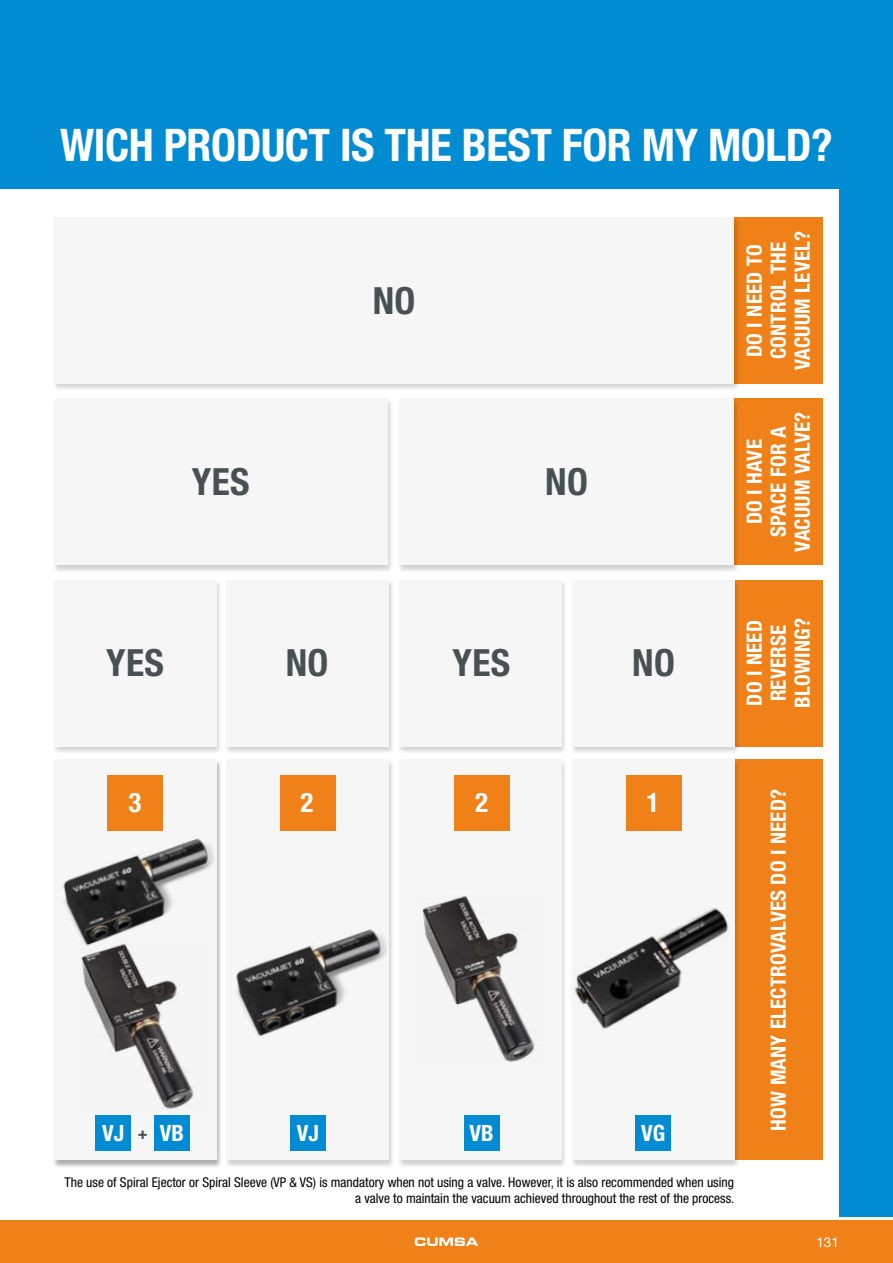
<style>
.page{position:relative;width:893px;height:1263px;background:#fff}
.page>*{position:absolute;margin:0;border:0;box-sizing:border-box;transform-origin:0 0}
._01_Nom_peça{font:700 condensed 45px "Helvetica Neue LT Std";letter-spacing:-.01em;color:#fff}
.t1{font:700 condensed 37.5px "Helvetica Neue LT Std";letter-spacing:.01em;color:#475153}
.t2{font:700 condensed 27px "Helvetica Neue LT Std";color:#fff}
.t3{font:700 condensed 22.5px "Helvetica Neue LT Std";color:#fff}
.t4{font:700 condensed 21px/24px "Helvetica Neue LT Std";letter-spacing:.01em;color:#fff;text-align:center}
.t5{font:700 condensed 16.5px "Helvetica Neue LT Std";color:#475153}
.t6{font:condensed 13.5px/16.2px "Helvetica Neue LT Std";color:#000;text-align:right}
.t7{font:13.5px "Helvetica Neue LT Std";color:#fff}
</style>
<div class="page">
<div style="left:0;top:1220px;width:893px;height:43px;background:#f08018"></div>
<svg style="left:415px;top:1237px;width:63px;height:9px"></svg>
<div style="left:0;top:0;width:893px;height:1216px;background:#008bd2"></div>
<div style="left:0;top:189px;width:839px;height:1030px;background:#fff"></div>
<div style="left:52px;top:760px;width:170px;height:408px;background:#000;opacity:.18"></div>
<div style="left:54px;top:760px;width:162px;height:400px;background:#f6f6f6"></div>
<div style="left:735px;top:759px;width:87px;height:401px;background:#f08018"></div>
<div style="left:740px;top:399px;width:82px;height:166px;background:#f08018"></div>
<div style="left:740px;top:218px;width:82px;height:166px;background:#f08018"></div>
<div style="left:52px;top:580px;width:170px;height:173px;background:#000;opacity:.18"></div>
<div style="left:54px;top:580px;width:162px;height:166px;background:#f6f6f6"></div>
<div style="left:52px;top:399px;width:342px;height:173px;background:#000;opacity:.18"></div>
<div style="left:54px;top:399px;width:334px;height:166px;background:#f6f6f6"></div>
<div style="left:52px;top:218px;width:688px;height:173px;background:#000;opacity:.18"></div>
<div style="left:54px;top:218px;width:680px;height:166px;background:#f6f6f6"></div>
<div style="left:397px;top:760px;width:170px;height:408px;background:#000;opacity:.18"></div>
<div style="left:399px;top:760px;width:162px;height:400px;background:#f6f6f6"></div>
<div style="left:397px;top:580px;width:170px;height:173px;background:#000;opacity:.18"></div>
<div style="left:399px;top:580px;width:162px;height:166px;background:#f6f6f6"></div>
<div style="left:224px;top:760px;width:170px;height:408px;background:#000;opacity:.18"></div>
<div style="left:227px;top:760px;width:162px;height:400px;background:#f6f6f6"></div>
<div style="left:224px;top:580px;width:170px;height:173px;background:#000;opacity:.18"></div>
<div style="left:227px;top:580px;width:162px;height:166px;background:#f6f6f6"></div>
<div style="left:570px;top:760px;width:169px;height:408px;background:#000;opacity:.18"></div>
<div style="left:572px;top:760px;width:162px;height:400px;background:#f6f6f6"></div>
<div style="left:570px;top:580px;width:169px;height:173px;background:#000;opacity:.18"></div>
<svg style="left:572px;top:580px;width:250px;height:166px"></svg>
<div style="left:397px;top:399px;width:343px;height:173px;background:#000;opacity:.18"></div>
<div style="left:399px;top:399px;width:335px;height:166px;background:#f6f6f6"></div>
<div style="left:107px;top:775px;width:56px;height:47px;background:#f08018"></div>
<div style="left:280px;top:775px;width:55px;height:55px;background:#f08018"></div>
<div style="left:454px;top:775px;width:55px;height:55px;background:#f08018"></div>
<div style="left:626px;top:775px;width:55px;height:55px;background:#f08018"></div>
<img style="left:75px;top:957px;width:131px;height:153px">
<img style="left:416px;top:894px;width:131px;height:169px">
<img style="left:232px;top:913px;width:157px;height:135px">
<img style="left:59px;top:822px;width:157px;height:135px">
<img style="left:564px;top:895px;width:178px;height:149px">
<svg style="left:95px;top:1115px;width:36px;height:36px"></svg>
<svg style="left:290px;top:1115px;width:36px;height:36px"></svg>
<svg style="left:154px;top:1115px;width:36px;height:36px"></svg>
<svg style="left:464px;top:1115px;width:35px;height:36px"></svg>
<svg style="left:635px;top:1115px;width:36px;height:36px"></svg>
<p class="_01_Nom_peça" style="left:60px;top:117px;width:774px">WICH PRODUCT IS THE BEST FOR MY MOLD?</p>
<p class="t1" style="left:192px;top:459px;width:59px">YES</p>
<p class="t1" style="left:373px;top:278px;width:44px">NO</p>
<p class="t1" style="left:545px;top:459px;width:44px">NO</p>
<p class="t1" style="left:106px;top:640px;width:59px">YES</p>
<p class="t1" style="left:453px;top:640px;width:59px">YES</p>
<p class="t1" style="left:286px;top:640px;width:44px">NO</p>
<p class="t1" style="left:632px;top:640px;width:44px">NO</p>
<p class="t4" style="left:742px;top:357px;width:114px;rotate:-90deg">DO I NEED TO</p>
<p class="t4" style="left:766px;top:359px;width:119px;rotate:-90deg">CONTROL THE</p>
<p class="t4" style="left:790px;top:370px;width:141px;rotate:-90deg">VACUUM LEVEL?</p>
<p class="t4" style="left:742px;top:524px;width:87px;rotate:-90deg">DO I HAVE</p>
<p class="t4" style="left:766px;top:537px;width:112px;rotate:-90deg">SPACE FOR A</p>
<p class="t4" style="left:790px;top:552px;width:141px;rotate:-90deg">VACUUM VALVE?</p>
<p class="t4" style="left:742px;top:706px;width:87px;rotate:-90deg">DO I NEED</p>
<p class="t4" style="left:766px;top:708px;width:91px;rotate:-90deg">REVERSE<br>BLOWING?</p>
<p class="t2" style="left:129px;top:786px;width:14px">3</p>
<p class="t2" style="left:301px;top:786px;width:14px">2</p>
<p class="t2" style="left:475px;top:786px;width:14px">2</p>
<p class="t2" style="left:646px;top:786px;width:14px">1</p>
<p class="t3" style="left:102px;top:1119px;width:24px">VJ</p>
<p class="t3" style="left:160px;top:1119px;width:26px">VB</p>
<p class="t3" style="left:297px;top:1119px;width:24px">VJ</p>
<p class="t3" style="left:469px;top:1119px;width:26px">VB</p>
<p class="t3" style="left:641px;top:1119px;width:26px">VG</p>
<p class="t5" style="left:138px;top:1123px;width:11px">+</p>
<p class="t6" style="left:65px;top:1174px;width:671px">The use of Spiral Ejector or Spiral Sleeve (VP &amp; VS) is mandatory when not using a valve. However, it is also recommended when using a valve to maintain the vacuum achieved throughout the rest of the process.</p>
<p class="t4" style="left:766px;top:1130px;width:343px;rotate:-90deg">HOW MANY ELECTROVALVES DO I NEED?</p>
<p class="t7" style="left:816px;top:1234px;width:24px">131</p>
</div>
